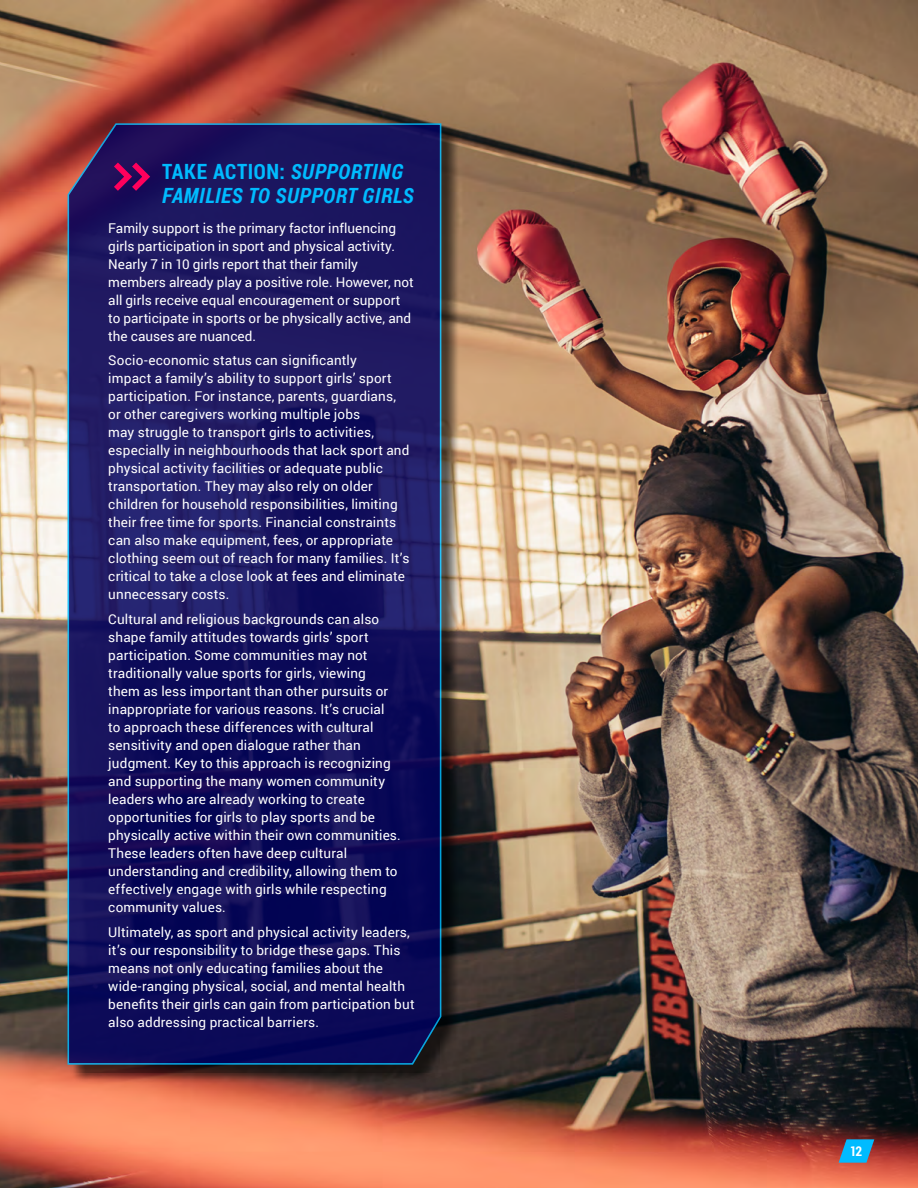
<style>
.page{position:relative;width:918px;height:1188px;background:#fff}
.page>*{position:absolute;margin:0;border:0;box-sizing:border-box;transform-origin:0 0}
.t1{font:italic 700 21px/24px "Roboto Condensed";letter-spacing:.03em;color:#0bf}
.t2{font:13.5px/18px "Roboto";letter-spacing:.01em;color:#fff}
.t3{font:700 13.5px "Roboto Condensed";color:#fff}
.s1{font-style:normal}
</style>
<div class="page">
<img style="left:0;top:0;width:918px;height:1188px">
<div style="left:70px;top:126px;width:390px;height:958px;background:#000;opacity:.75"></div>
<svg style="left:67px;top:122px;width:375px;height:943px;background:#16155f"></svg>
<svg style="left:108px;top:157px;width:46px;height:40px;background:#4c0959"></svg>
<svg style="left:839px;top:1139px;width:35px;height:24px"></svg>
<h1 class="t1" style="left:162px;top:158px;width:253px"><span class="s1">TAKE ACTION:</span> SUPPORTING<br>FAMILIES TO SUPPORT GIRLS</h1>
<p class="t2" style="left:108px;top:218px;width:307px">Family support is the primary factor influencing girls participation in sport and physical activity.<br>Nearly 7 in 10 girls report that their family members already play a positive role. However, not all girls receive equal encouragement or support to participate in sports or be physically active, and the causes are nuanced.</p>
<p class="t2" style="left:108px;top:351px;width:303px">Socio-economic status can significantly<br>impact a family’s ability to support girls’ sport participation. For instance, parents, guardians, or other caregivers working multiple jobs<br>may struggle to transport girls to activities, especially in neighbourhoods that lack sport and physical activity facilities or adequate public transportation. They may also rely on older children for household responsibilities, limiting their free time for sports. Financial constraints can also make equipment, fees, or appropriate clothing seem out of reach for many families. It’s critical to take a close look at fees and eliminate unnecessary costs.</p>
<p class="t2" style="left:108px;top:610px;width:294px">Cultural and religious backgrounds can also shape family attitudes towards girls’ sport participation. Some communities may not traditionally value sports for girls, viewing them as less important than other pursuits or inappropriate for various reasons. It’s crucial<br>to approach these differences with cultural sensitivity and open dialogue rather than judgment. Key to this approach is recognizing and supporting the many women community leaders who are already working to create opportunities for girls to play sports and be physically active within their own communities.<br>These leaders often have deep cultural understanding and credibility, allowing them to effectively engage with girls while respecting community values.</p>
<p class="t2" style="left:108px;top:922px;width:308px">Ultimately, as sport and physical activity leaders, it’s our responsibility to bridge these gaps. This means not only educating families about the wide-ranging physical, social, and mental health benefits their girls can gain from participation but also addressing practical barriers.</p>
<p class="t3" style="left:851px;top:1142px;width:13px">12</p>
</div>
